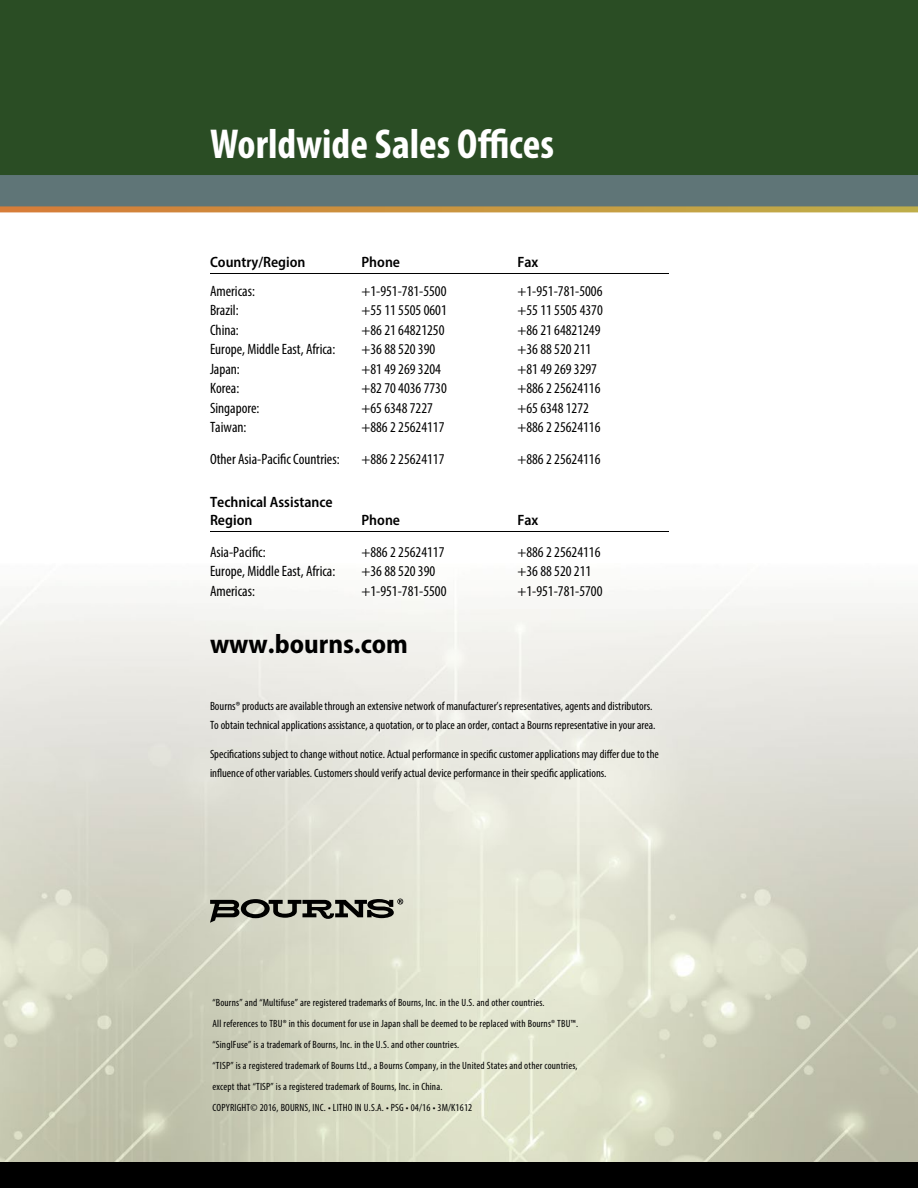
<style>
.page{position:relative;width:918px;height:1188px;background:#fff}
.page>*{position:absolute;margin:0;border:0;box-sizing:border-box;transform-origin:0 0}
.t1{font:700 condensed 42px "Myriad Pro";color:#fff}
.t2{font:700 semi-condensed 27px "Myriad Pro";color:#000}
.t3{font:condensed 15px "Myriad Pro";color:#000}
.t4{font:600 semi-condensed 15px/18px "Myriad Pro";color:#000}
.t5{font:condensed 12px/19.5px "Myriad Pro";color:#000}
.t6{font:condensed 10.5px/21px "Myriad Pro";letter-spacing:.015em;color:#000}
</style>
<div class="page">
<img style="left:0;top:586px;width:918px;height:576px">
<div style="left:0;top:174px;width:918px;height:32px;background:#5f7577"></div>
<div style="left:0;top:0;width:918px;height:175px;background:#2a4d24"></div>
<svg style="left:0;top:206px;width:918px;height:6px;background:#c19244"></svg>
<svg style="left:210px;top:899px;width:193px;height:24px;background:#7e7f75"></svg>
<div style="left:0;top:1162px;width:918px;height:26px;background:#000"></div>
<hr style="left:210px;top:273px;width:459px;height:1px;background:#000">
<hr style="left:210px;top:531px;width:459px;height:1px;background:#000">
<h1 class="t1" style="left:210px;top:118px;width:346px">Worldwide Sales Offices</h1>
<p class="t4" style="left:210px;top:253px;width:97px">Country/Region</p>
<p class="t4" style="left:362px;top:253px;width:40px">Phone</p>
<p class="t4" style="left:518px;top:253px;width:22px">Fax</p>
<p class="t3" style="left:210px;top:282px;width:46px">Americas:</p>
<p class="t3" style="left:362px;top:282px;width:87px">+1-951-781-5500</p>
<p class="t3" style="left:518px;top:282px;width:87px">+1-951-781-5006</p>
<p class="t3" style="left:210px;top:301px;width:30px">Brazil:</p>
<p class="t3" style="left:362px;top:301px;width:87px">+55 11 5505 0601</p>
<p class="t3" style="left:518px;top:301px;width:87px">+55 11 5505 4370</p>
<p class="t3" style="left:210px;top:321px;width:30px">China:</p>
<p class="t3" style="left:362px;top:321px;width:84px">+86 21 64821250</p>
<p class="t3" style="left:518px;top:321px;width:84px">+86 21 64821249</p>
<p class="t3" style="left:210px;top:340px;width:127px">Europe, Middle East, Africa:</p>
<p class="t3" style="left:362px;top:340px;width:75px">+36 88 520 390</p>
<p class="t3" style="left:518px;top:340px;width:75px">+36 88 520 211</p>
<p class="t3" style="left:210px;top:360px;width:31px">Japan:</p>
<p class="t3" style="left:362px;top:360px;width:81px">+81 49 269 3204</p>
<p class="t3" style="left:518px;top:360px;width:81px">+81 49 269 3297</p>
<p class="t3" style="left:210px;top:379px;width:31px">Korea:</p>
<p class="t3" style="left:362px;top:379px;width:87px">+82 70 4036 7730</p>
<p class="t3" style="left:518px;top:379px;width:84px">+886 2 25624116</p>
<p class="t3" style="left:210px;top:399px;width:51px">Singapore:</p>
<p class="t3" style="left:362px;top:399px;width:73px">+65 6348 7227</p>
<p class="t3" style="left:518px;top:399px;width:73px">+65 6348 1272</p>
<p class="t3" style="left:210px;top:418px;width:38px">Taiwan:</p>
<p class="t3" style="left:362px;top:418px;width:84px">+886 2 25624117</p>
<p class="t3" style="left:518px;top:418px;width:84px">+886 2 25624116</p>
<p class="t3" style="left:210px;top:450px;width:131px">Other Asia-Pacific Countries:</p>
<p class="t3" style="left:362px;top:450px;width:84px">+886 2 25624117</p>
<p class="t3" style="left:518px;top:450px;width:84px">+886 2 25624116</p>
<p class="t4" style="left:210px;top:493px;width:124px">Technical Assistance<br>Region</p>
<p class="t4" style="left:362px;top:511px;width:40px">Phone</p>
<p class="t4" style="left:518px;top:511px;width:22px">Fax</p>
<p class="t3" style="left:210px;top:543px;width:57px">Asia-Pacific:</p>
<p class="t3" style="left:362px;top:543px;width:84px">+886 2 25624117</p>
<p class="t3" style="left:518px;top:543px;width:84px">+886 2 25624116</p>
<p class="t3" style="left:210px;top:562px;width:127px">Europe, Middle East, Africa:</p>
<p class="t3" style="left:362px;top:562px;width:75px">+36 88 520 390</p>
<p class="t3" style="left:518px;top:562px;width:75px">+36 88 520 211</p>
<p class="t3" style="left:210px;top:582px;width:46px">Americas:</p>
<p class="t3" style="left:362px;top:582px;width:87px">+1-951-781-5500</p>
<p class="t3" style="left:518px;top:582px;width:87px">+1-951-781-5700</p>
<h2 class="t2" style="left:210px;top:626px;width:200px">www.bourns.com</h2>
<p class="t5" style="left:210px;top:696px;width:447px">Bourns® products are available through an extensive network of manufacturer’s representatives, agents and distributors.<br>To obtain technical applications assistance, a quotation, or to place an order, contact a Bourns representative in your area.</p>
<p class="t5" style="left:210px;top:744px;width:450px">Specifications subject to change without notice. Actual performance in specific customer applications may differ due to the influence of other variables. Customers should verify actual device performance in their specific applications.</p>
<p class="t6" style="left:213px;top:992px;width:367px">“Bourns” and “Multifuse” are registered trademarks of Bourns, Inc. in the U.S. and other countries.<br>All references to TBU® in this document for use in Japan shall be deemed to be replaced with Bourns® TBU™. “SinglFuse” is a trademark of Bourns, Inc. in the U.S. and other countries.<br>“TISP” is a registered trademark of Bourns Ltd., a Bourns Company, in the United States and other countries, except that “TISP” is a registered trademark of Bourns, Inc. in China.<br>COPYRIGHT© 2016, BOURNS, INC. • LITHO IN U.S.A. • PSG • 04/16 • 3M/K1612</p>
</div>
